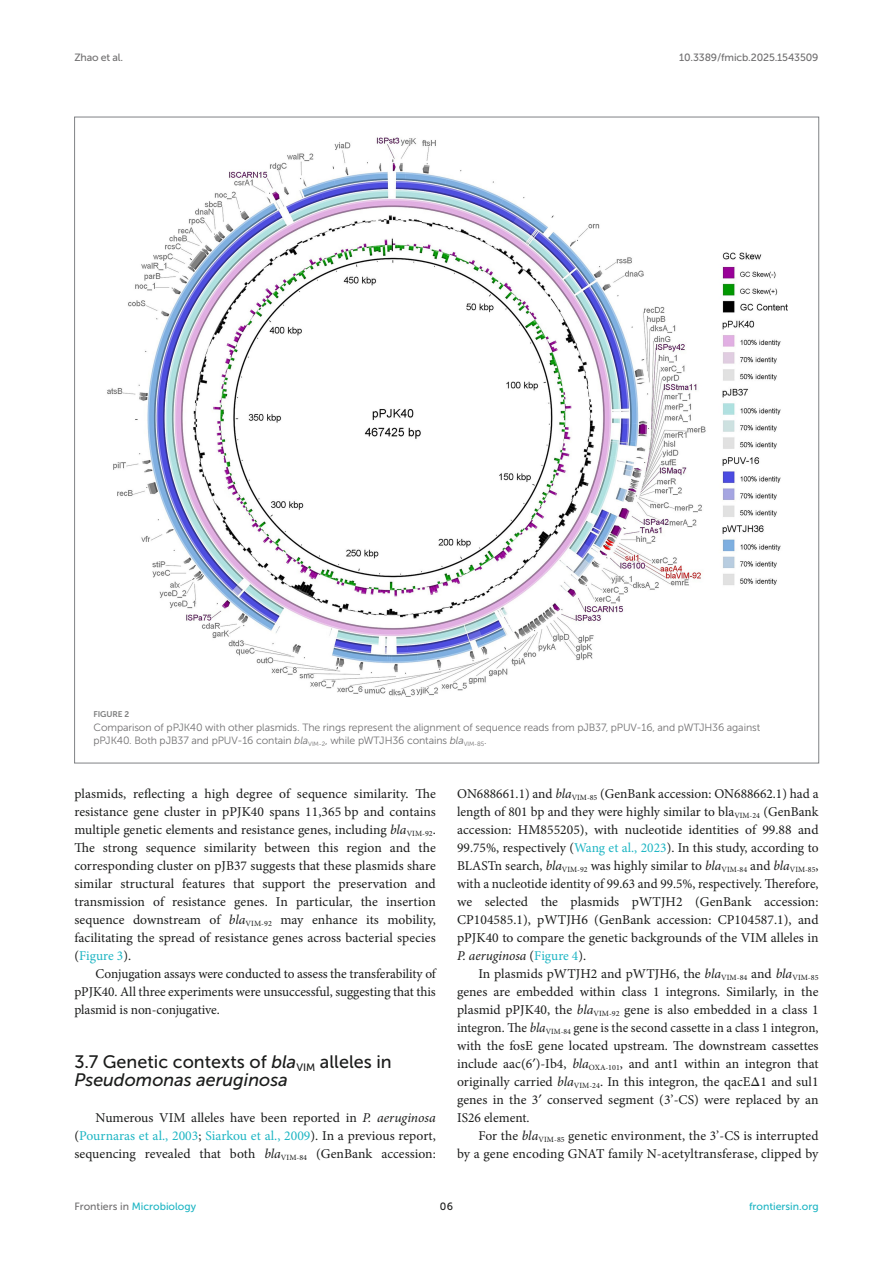
<style>
.page{position:relative;width:893px;height:1263px;background:#fff}
.page>*{position:absolute;margin:0;border:0;box-sizing:border-box;transform-origin:0 0}
.HEAD_2{font:18px/18px "Museo Sans 500";color:#1b1c1b}
.TEXT{font:13.5px/18px "Minion Pro";color:#1b1c1b;text-align:justify}
.FIG_LEG{font:10.5px/13.5px "Museo Sans 300";letter-spacing:-.01em;color:#706f70}
.t1{font:10.5px "Museo Sans 500";color:#1db5c3}
.t2{font:10.5px "Museo Sans 500";letter-spacing:-.015em;color:#706f70}
.t3{font:10.5px "Museo Sans 500";color:#1b1c1b}
.FIG_HD{font:8.25px "Museo Sans 700";letter-spacing:-.01em;color:#7e7f7f}
.s1{font-style:italic}
.s2{color:#1db5c3}
.s3{font-family:"Gentium Plus"}
.s4{font-family:"STIX General"}
.s5{color:#706f70}
</style>
<div class="page">
<img style="left:107px;top:137px;width:681px;height:560px">
<p class="t2" style="left:74px;top:51px;width:50px">Zhao et al.</p>
<p class="t2" style="left:679px;top:51px;width:141px">10.3389/fmicb.2025.1543509</p>
<p class="FIG_HD" style="left:94px;top:710px;width:37px">FIGURE 2</p>
<p class="FIG_LEG" style="left:94px;top:720px;width:668px">Comparison of pPJK40 with other plasmids. The rings represent the alignment of sequence reads from pJB37, pPUV-16, and pWTJH36 against pPJK40. Both pJB37 and pPUV-16 contain <span class="s1">bla</span><sub>VIM-2</sub>, while pWTJH36 contains <span class="s1">bla</span><sub>VIM-85</sub>.</p>
<p class="TEXT" style="left:74px;top:785px;width:363px">plasmids, reflecting a high degree of sequence similarity. The resistance gene cluster in pPJK40 spans 11,365 bp and contains multiple genetic elements and resistance genes, including <span class="s1">bla</span><sub>VIM-92</sub>.<br>The strong sequence similarity between this region and the corresponding cluster on pJB37 suggests that these plasmids share similar structural features that support the preservation and transmission of resistance genes. In particular, the insertion sequence downstream of <span class="s1">bla</span><sub>VIM-92</sub> may enhance its mobility, facilitating the spread of resistance genes across bacterial species (<span class="s2">Figure 3</span>).</p>
<p class="TEXT" style="left:74px;top:965px;width:363px;text-indent:21px">Conjugation assays were conducted to assess the transferability of pPJK40. All three experiments were unsuccessful, suggesting that this plasmid is non-conjugative.</p>
<p class="HEAD_2" style="left:74px;top:1053px;width:319px">3.7 Genetic contexts of <span class="s1">bla</span><sub>VIM</sub> alleles in<br><span class="s1">Pseudomonas aeruginosa</span></p>
<p class="TEXT" style="left:74px;top:1109px;width:363px;text-indent:21px">Numerous VIM alleles have been reported in <span class="s1">P. aeruginosa </span>(<span class="s2">Pournaras et al., 2003</span>; <span class="s2">Siarkou et al., 2009</span>). In a previous report, sequencing revealed that both <span class="s1">bla</span><sub>VIM-84</sub> (GenBank accession:</p>
<p class="TEXT" style="left:457px;top:785px;width:363px">ON688661.1) and <span class="s1">bla</span><sub>VIM-85</sub> (GenBank accession: ON688662.1) had a length of 801 bp and they were highly similar to bla<sub>VIM-24</sub> (GenBank accession: HM855205), with nucleotide identities of 99.88 and 99.75%, respectively (<span class="s2">Wang et al., 2023</span>). In this study, according to BLASTn search, <span class="s1">bla</span><sub>VIM-92</sub> was highly similar to <span class="s1">bla</span><sub>VIM-84</sub> and <span class="s1">bla</span><sub>VIM-85</sub>, with a nucleotide identity of 99.63 and 99.5%, respectively. Therefore, we selected the plasmids pWTJH2 (GenBank accession:<br>CP104585.1), pWTJH6 (GenBank accession: CP104587.1), and pPJK40 to compare the genetic backgrounds of the VIM alleles in <span class="s1">P. aeruginosa</span> (<span class="s2">Figure 4</span>).</p>
<p class="TEXT" style="left:457px;top:965px;width:363px;text-indent:21px">In plasmids pWTJH2 and pWTJH6, the <span class="s1">bla</span><sub>VIM-84</sub> and <span class="s1">bla</span><sub>VIM-85 </sub>genes are embedded within class 1 integrons. Similarly, in the plasmid pPJK40, the <span class="s1">bla</span><sub>VIM-92</sub> gene is also embedded in a class 1 integron. The <span class="s1">bla</span><sub>VIM-84</sub> gene is the second cassette in a class 1 integron, with the fosE gene located upstream. The downstream cassettes include aac(6<span class="s3">′</span>)-Ib4, <span class="s1">bla</span><sub>OXA-101</sub>, and ant1 within an integron that originally carried <span class="s1">bla</span><sub>VIM-24</sub>. In this integron, the qacE<span class="s4">Δ</span>1 and sul1 genes in the 3<span class="s3">′</span> conserved segment (3’-CS) were replaced by an IS26 element.</p>
<p class="TEXT" style="left:457px;top:1127px;width:363px;text-align:right">For the <span class="s1">bla</span><sub>VIM-85</sub> genetic environment, the 3’-CS is interrupted<br>by a gene encoding GNAT family N-acetyltransferase, clipped by</p>
<p class="t1" style="left:74px;top:1200px;width:123px"><span class="s5">Frontiers in</span> Microbiology</p>
<p class="t3" style="left:440px;top:1200px;width:15px">06</p>
<p class="t1" style="left:749px;top:1200px;width:71px">frontiersin.org</p>
</div>
